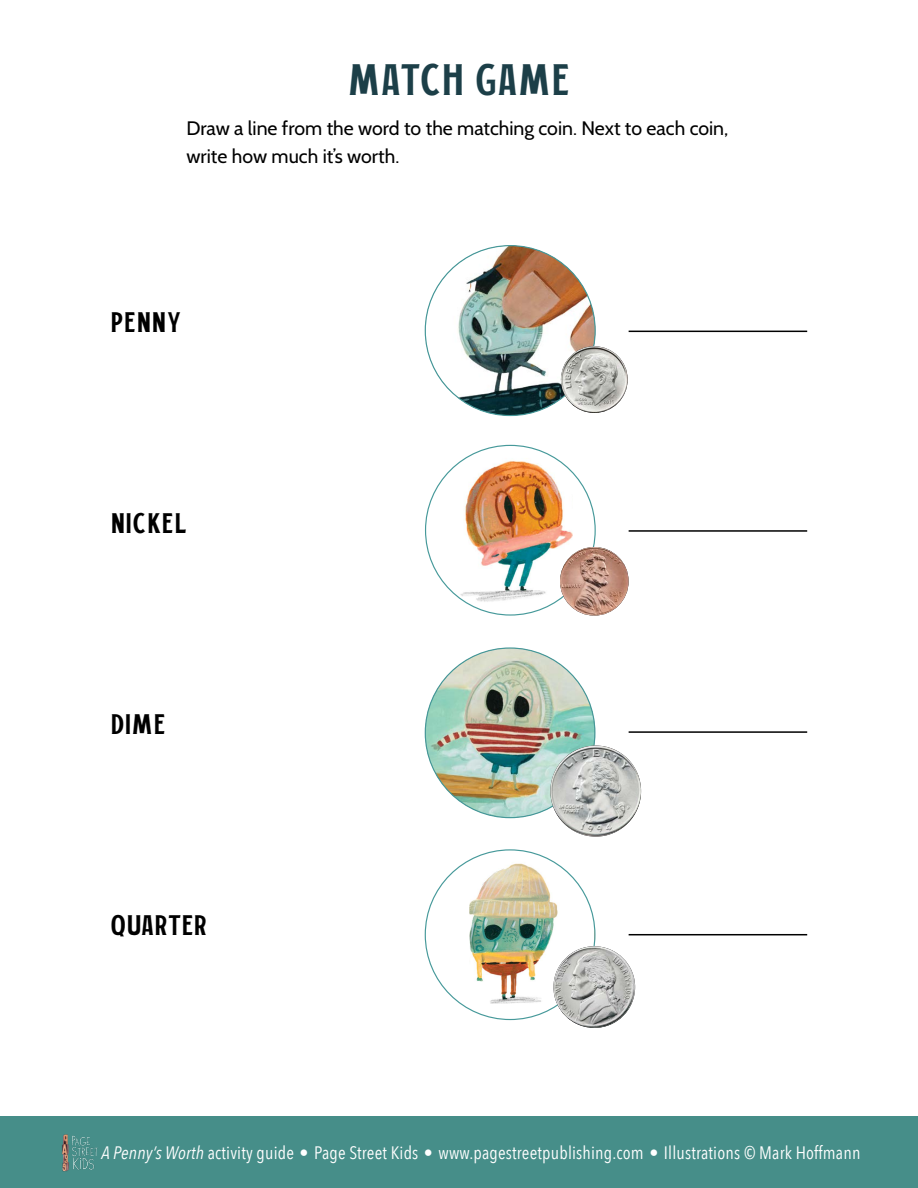
<style>
.page{position:relative;width:918px;height:1188px;background:#fff}
.page>*{position:absolute;margin:0;border:0;box-sizing:border-box;transform-origin:0 0}
.t1{font:42px "Haythem";color:#1c3f48}
.t2{font:27px "Haythem";letter-spacing:.02em;color:#000}
.t3{font:19.5px/28.5px "Cabin";color:#000}
.t4{font:18px "Avenir Next Condensed";letter-spacing:.01em;color:#fff}
.s1{font-style:italic}
</style>
<div class="page">
<img style="left:425px;top:648px;width:170px;height:170px;border-radius:85px">
<img style="left:425px;top:246px;width:170px;height:170px;border-radius:85px">
<img style="left:426px;top:445px;width:147px;height:170px">
<img style="left:469px;top:851px;width:126px;height:169px">
<hr style="left:629px;top:331px;width:178px;height:1px;background:#000">
<hr style="left:629px;top:530px;width:178px;height:2px;background:#000">
<hr style="left:629px;top:731px;width:178px;height:2px;background:#000">
<hr style="left:629px;top:934px;width:178px;height:1px;background:#000">
<div style="left:0;top:1116px;width:918px;height:72px;background:#468e89"></div>
<img style="left:62px;top:1134px;width:35px;height:38px">
<img style="left:560px;top:547px;width:69px;height:69px;border-radius:34px">
<img style="left:561px;top:346px;width:67px;height:67px;border-radius:33px">
<img style="left:553px;top:946px;width:82px;height:82px;border-radius:41px">
<img style="left:550px;top:746px;width:91px;height:91px;border-radius:45px">
<h1 class="t1" style="left:348px;top:56px;width:224px">MATCH GAME</h1>
<p class="t3" style="left:186px;top:114px;width:543px">Draw a line from the word to the matching coin. Next to each coin, write how much it’s worth.</p>
<h2 class="t2" style="left:111px;top:307px;width:72px">PENNY</h2>
<h2 class="t2" style="left:111px;top:508px;width:78px">NICKEL</h2>
<h2 class="t2" style="left:111px;top:709px;width:57px">DIME</h2>
<h2 class="t2" style="left:111px;top:910px;width:98px">QUARTER</h2>
<p class="t4" style="left:102px;top:1137px;width:760px"><span class="s1">A Penny’s Worth</span> activity guide • Page Street Kids • www.pagestreetpublishing.com • Illustrations © Mark Hoffmann</p>
</div>
